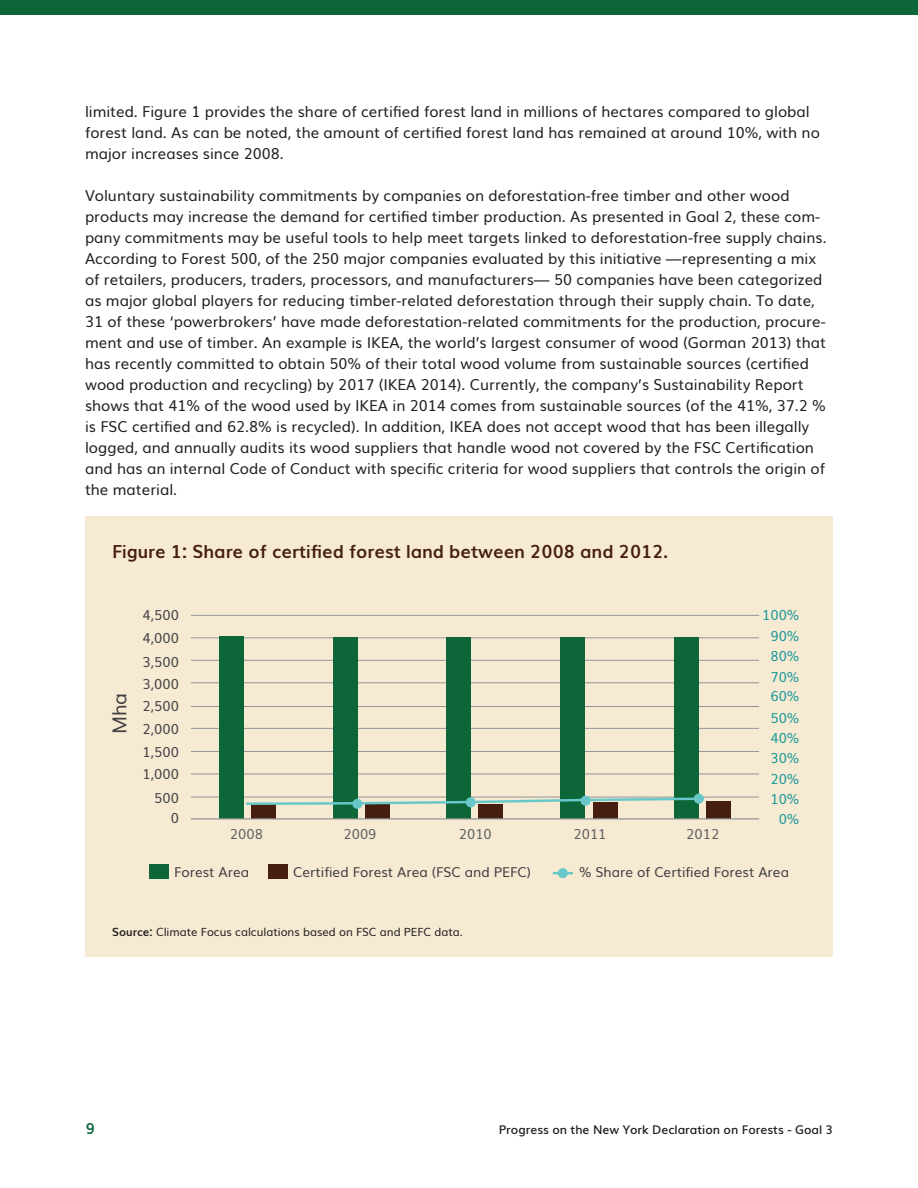
<style>
.page{position:relative;width:918px;height:1188px;background:#fff}
.page>*{position:absolute;margin:0;border:0;box-sizing:border-box;transform-origin:0 0}
.t1{font:19.35px "Muli";color:#413f41}
.Chart_Source{font:700 18px "Muli";color:#461e10}
.Main_Paragraph_Style{font:15px/21px "Muli";color:#231f20}
.t2{font:700 15px "Muli";color:#0c6638}
.t3{font:13.8px "Muli";color:#434347}
.t4{font:13.8px "Muli";color:#1b9a9a}
.t5{font:13.8px "Muli";color:#606161}
.t6{font:13.65px "Muli";color:#413f41}
.t7{font:600 12px "Muli";color:#231f20}
.Chart_Source-2{font:11.25px "Muli";color:#231f20}
.s1{font-weight:700}
</style>
<div class="page">
<div style="left:0;top:0;width:918px;height:15px;background:#0c6638"></div>
<div style="left:85px;top:516px;width:748px;height:441px;background:#f6ead3"></div>
<hr style="left:191px;top:797px;width:568px;height:1px;background:#939698">
<hr style="left:191px;top:774px;width:568px;height:1px;background:#939698">
<hr style="left:191px;top:751px;width:568px;height:1px;background:#939698">
<hr style="left:191px;top:728px;width:568px;height:1px;background:#939698">
<hr style="left:191px;top:706px;width:568px;height:1px;background:#939698">
<hr style="left:191px;top:682px;width:568px;height:1px;background:#939698">
<hr style="left:191px;top:660px;width:568px;height:1px;background:#939698">
<hr style="left:191px;top:638px;width:568px;height:1px;background:#939698">
<hr style="left:191px;top:615px;width:568px;height:1px;background:#939698">
<div style="left:149px;top:864px;width:20px;height:15px;background:#0c6638"></div>
<div style="left:268px;top:864px;width:20px;height:15px;background:#461e10"></div>
<hr style="left:553px;top:872px;width:20px;height:2px;background:#68c8c9">
<svg style="left:556px;top:868px;width:13px;height:10px"></svg>
<div style="left:219px;top:636px;width:25px;height:183px;background:#0c6638"></div>
<div style="left:252px;top:804px;width:24px;height:15px;background:#461e10"></div>
<div style="left:333px;top:637px;width:25px;height:182px;background:#0c6638"></div>
<div style="left:365px;top:804px;width:25px;height:15px;background:#461e10"></div>
<div style="left:446px;top:637px;width:25px;height:182px;background:#0c6638"></div>
<div style="left:479px;top:804px;width:24px;height:15px;background:#461e10"></div>
<div style="left:561px;top:637px;width:24px;height:182px;background:#0c6638"></div>
<div style="left:593px;top:802px;width:24px;height:17px;background:#461e10"></div>
<div style="left:674px;top:637px;width:25px;height:182px;background:#0c6638"></div>
<div style="left:706px;top:801px;width:25px;height:18px;background:#461e10"></div>
<hr style="left:191px;top:818px;width:568px;height:2px;background:#939698">
<svg style="left:244px;top:794px;width:462px;height:15px"></svg>
<p class="Main_Paragraph_Style" style="left:85px;top:100px;width:736px">limited. Figure 1 provides the share of certified forest land in millions of hectares compared to global forest land. As can be noted, the amount of certified forest land has remained at around 10%, with no major increases since 2008.</p>
<p class="Main_Paragraph_Style" style="left:85px;top:184px;width:743px">Voluntary sustainability commitments by companies on deforestation-free timber and other wood products may increase the demand for certified timber production. As presented in Goal 2, these com&shy;pany commitments may be useful tools to help meet targets linked to deforestation-free supply chains.<br>According to Forest 500, of the 250 major companies evaluated by this initiative —representing a mix of retailers, producers, traders, processors, and manufacturers— 50 companies have been categorized as major global players for reducing timber-related deforestation through their supply chain. To date, 31 of these ‘powerbrokers’ have made deforestation-related commitments for the production, procure&shy;ment and use of timber. An example is IKEA, the world’s largest consumer of wood (Gorman 2013) that has recently committed to obtain 50% of their total wood volume from sustainable sources (certified wood production and recycling) by 2017 (IKEA 2014). Currently, the company’s Sustainability Report shows that 41% of the wood used by IKEA in 2014 comes from sustainable sources (of the 41%, 37.2 % is FSC certified and 62.8% is recycled). In addition, IKEA does not accept wood that has been illegally logged, and annually audits its wood suppliers that handle wood not covered by the FSC Certification and has an internal Code of Conduct with specific criteria for wood suppliers that controls the origin of the material.</p>
<p class="Chart_Source" style="left:112px;top:537px;width:558px">Figure 1: Share of certified forest land between 2008 and 2012.</p>
<p class="t3" style="left:143px;top:604px;width:38px">4,500</p>
<p class="t3" style="left:143px;top:627px;width:38px">4,000</p>
<p class="t3" style="left:143px;top:651px;width:38px">3,500</p>
<p class="t1" style="left:104px;top:734px;width:43px;rotate:-90deg">Mha</p>
<p class="t3" style="left:143px;top:673px;width:38px">3,000</p>
<p class="t3" style="left:143px;top:695px;width:38px">2,500</p>
<p class="t3" style="left:143px;top:718px;width:38px">2,000</p>
<p class="t3" style="left:143px;top:741px;width:38px">1,500</p>
<p class="t3" style="left:143px;top:763px;width:38px">1,000</p>
<p class="t3" style="left:154px;top:787px;width:26px">500</p>
<p class="t3" style="left:171px;top:806px;width:10px">0</p>
<p class="t5" style="left:230px;top:823px;width:35px">2008</p>
<p class="t5" style="left:344px;top:823px;width:35px">2009</p>
<p class="t5" style="left:459px;top:823px;width:35px">2010</p>
<p class="t5" style="left:573px;top:823px;width:35px">2011</p>
<p class="t5" style="left:686px;top:823px;width:35px">2012</p>
<p class="t4" style="left:762px;top:604px;width:39px">100%</p>
<p class="t4" style="left:770px;top:625px;width:31px">90%</p>
<p class="t4" style="left:770px;top:645px;width:31px">80%</p>
<p class="t4" style="left:770px;top:666px;width:31px">70%</p>
<p class="t4" style="left:770px;top:685px;width:31px">60%</p>
<p class="t4" style="left:770px;top:707px;width:31px">50%</p>
<p class="t4" style="left:770px;top:726px;width:31px">40%</p>
<p class="t4" style="left:770px;top:747px;width:31px">30%</p>
<p class="t4" style="left:770px;top:768px;width:31px">20%</p>
<p class="t4" style="left:770px;top:788px;width:31px">10%</p>
<p class="t4" style="left:779px;top:808px;width:22px">0%</p>
<p class="t6" style="left:174px;top:861px;width:77px">Forest Area</p>
<p class="t6" style="left:293px;top:861px;width:239px">Certified Forest Area (FSC and PEFC)</p>
<p class="t6" style="left:579px;top:861px;width:211px">% Share of Certified Forest Area</p>
<p class="Chart_Source-2" style="left:112px;top:923px;width:352px"><span class="s1">Source:</span> Climate Focus calculations based on FSC and PEFC data.</p>
<p class="t2" style="left:86px;top:1117px;width:11px">9</p>
<p class="t7" style="left:499px;top:1120px;width:336px">Progress on the New York Declaration on Forests - Goal 3</p>
</div>
